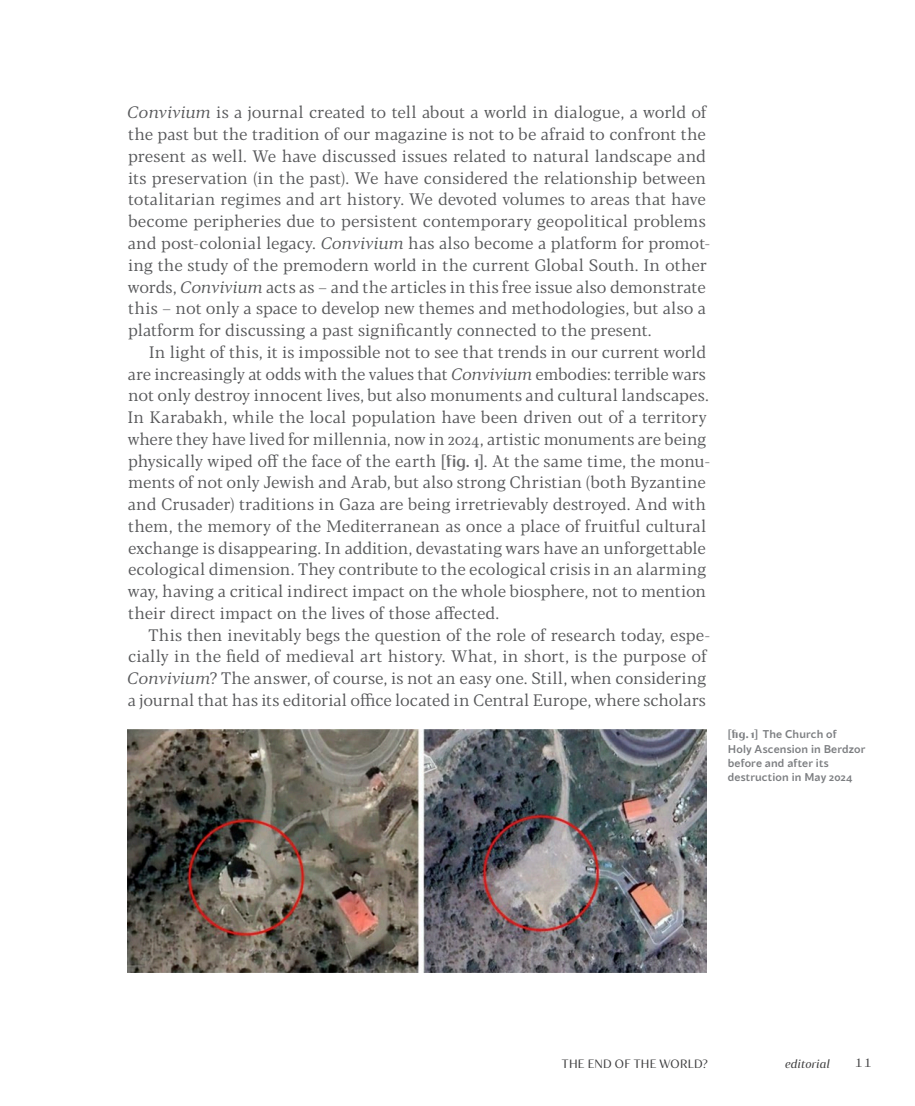
<style>
.page{position:relative;width:915px;height:1106px;background:#fff}
.page>*{position:absolute;margin:0;border:0;box-sizing:border-box;transform-origin:0 0}
.body{font:16.5px/21.8px "Blacker Pro Text";color:#57585a}
.body-bez_odstazení{font:16.5px/21.8px "Blacker Pro Text";color:#57585a}
.t1{font:12px "Blacker Sans Text";letter-spacing:.02em;color:#3e3e3f}
.t2{font:italic 12px "Blacker Sans Text";letter-spacing:.025em;color:#3e3e3f}
.t3{font:500 11.25px/14.2px "Blacker Sans Pro";letter-spacing:.015em;color:#7c7e81}
.s1{font-style:italic}
.s2{font-family:"Blacker Sans Text";font-weight:500;color:#69696c}
.s3{font-family:"Blacker Sans Text";font-weight:800;color:#808285}
</style>
<div class="page">
<hr style="left:0;top:0;width:1px;height:1106px;background:#dedbd6">
<img style="left:128px;top:729px;width:578px;height:243px">
<p class="body" style="left:127px;top:101px;width:584px"><span class="s1">Convivium</span> is a journal created to tell about a world in dialogue, a world of the past but the tradition of our magazine is not to be afraid to confront the present as well. We have discussed issues related to natural landscape and its preservation (in the past). We have considered the relationship between totalitarian regimes and art history. We devoted volumes to areas that have become peripheries due to persistent contemporary geopolitical problems and post-colonial legacy. <span class="s1">Convivium</span> has also become a platform for promot&shy;ing the study of the premodern world in the current Global South. In other words, <span class="s1">Convivium</span> acts as – and the articles in this free issue also demonstrate this – not only a space to develop new themes and methodologies, but also a platform for discussing a past significantly connected to the present.</p>
<p class="body-bez_odstazení" style="left:127px;top:341px;width:584px;text-indent:21px">In light of this, it is impossible not to see that trends in our current world are increasingly at odds with the values that <span class="s1">Convivium</span> embodies: terrible wars not only destroy innocent lives, but also monuments and cultural landscapes.<br>In Karabakh, while the local population have been driven out of a territory where they have lived for millennia, now in 2024, artistic monuments are being physically wiped off the face of the earth <span class="s2">[fig. 1]</span>. At the same time, the monu&shy;ments of not only Jewish and Arab, but also strong Christian (both Byzantine and Crusader) traditions in Gaza are being irretrievably destroyed. And with them, the memory of the Mediterranean as once a place of fruitful cultural exchange is disappearing. In addition, devastating wars have an unforgettable ecological dimension. They contribute to the ecological crisis in an alarming way, having a critical indirect impact on the whole biosphere, not to mention their direct impact on the lives of those affected.</p>
<p class="body" style="left:127px;top:623px;width:584px;text-indent:21px">This then inevitably begs the question of the role of research today, espe&shy;cially in the field of medieval art history. What, in short, is the purpose of <span class="s1">Convivium</span>? The answer, of course, is not an easy one. Still, when considering a journal that has its editorial office located in Central Europe, where scholars</p>
<p class="t3" style="left:727px;top:727px;width:139px"><span class="s3">[fig. 1]</span> The Church of<br>Holy Ascension in Berdzor before and after its destruction in May 2024</p>
<p class="t1" style="left:561px;top:1056px;width:147px">THE END OF THE WORLD?</p>
<p class="t2" style="left:784px;top:1056px;width:46px">editorial</p>
<p class="t1" style="left:854px;top:1055px;width:19px">11</p>
</div>
